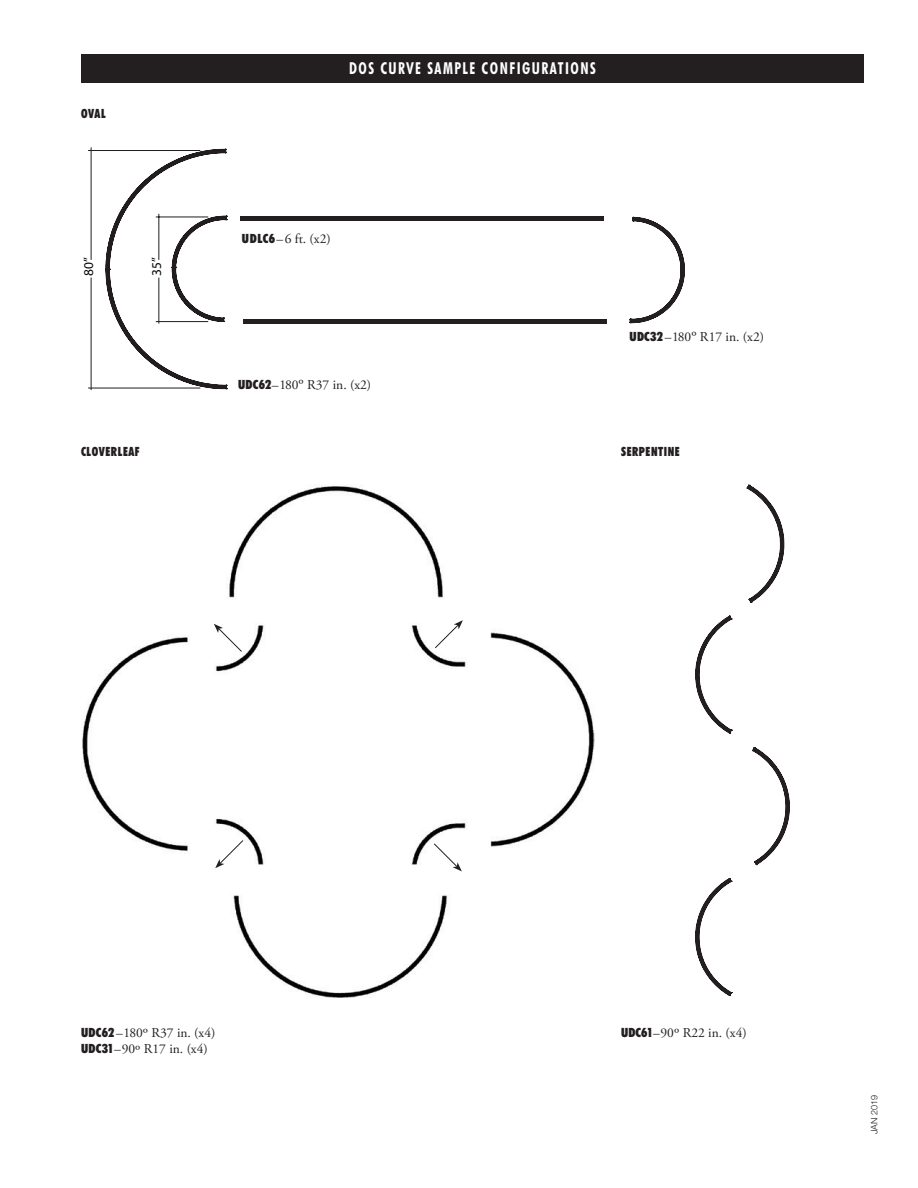
<style>
.page{position:relative;width:918px;height:1188px;background:#fff}
.page>*{position:absolute;margin:0;border:0;box-sizing:border-box;transform-origin:0 0}
.t1{font:700 condensed 16.5px "Futura BT";letter-spacing:.1em;color:#fff;scale:.9 1}
.t2{font:13.5px "Adobe Garamond Pro";color:#231f20}
.t3{font:13.5px "Myriad Pro";color:#040503}
.t4{font:900 condensed 12.75px "Futura BT";letter-spacing:.05em;color:#231f20;scale:.9 1}
.t5{font:300 9px "Helvetica Neue";color:#231f20}
.s1{font-family:"Futura BT";font-weight:900;font-stretch:condensed;font-size:12.75px}
</style>
<div class="page">
<div style="left:81px;top:54px;width:783px;height:29px;background:#231f20"></div>
<img style="left:82px;top:486px;width:512px;height:511px">
<svg style="left:214px;top:624px;width:29px;height:29px"></svg>
<svg style="left:433px;top:843px;width:29px;height:28px"></svg>
<svg style="left:215px;top:839px;width:29px;height:29px"></svg>
<svg style="left:434px;top:620px;width:29px;height:29px"></svg>
<svg style="left:240px;top:216px;width:444px;height:108px"></svg>
<svg style="left:105px;top:148px;width:122px;height:242px"></svg>
<hr style="left:88px;top:388px;width:112px;height:1px;background:#211d1e">
<hr style="left:88px;top:150px;width:112px;height:1px;background:#211d1e">
<hr style="left:91px;top:147px;width:1px;height:113px;background:#211d1e">
<hr style="left:91px;top:278px;width:1px;height:112px;background:#211d1e">
<svg style="left:695px;top:485px;width:95px;height:511px"></svg>
<p class="t4" style="left:81px;top:106px;width:29px">OVAL</p>
<p class="t3" style="left:80px;top:276px;width:20px;rotate:-90deg">80”</p>
<p class="t3" style="left:148px;top:276px;width:20px;rotate:-90deg">35”</p>
<p class="t1" style="left:349px;top:58px;width:276px">DOS CURVE SAMPLE CONFIGURATIONS</p>
<p class="t2" style="left:242px;top:230px;width:90px"><span class="s1">UDLC6</span>–6 ft. (x2)</p>
<p class="t2" style="left:238px;top:377px;width:135px"><span class="s1">UDC62</span>–180º R37 in. (x2)</p>
<p class="t2" style="left:630px;top:328px;width:136px"><span class="s1">UDC32</span>–180º R17 in. (x2)</p>
<p class="t4" style="left:81px;top:443px;width:67px">CLOVERLEAF</p>
<p class="t4" style="left:621px;top:443px;width:67px">SERPENTINE</p>
<p class="t2" style="left:81px;top:1025px;width:136px"><span class="s1">UDC62</span>–180º R37 in. (x4)</p>
<p class="t2" style="left:81px;top:1041px;width:128px"><span class="s1">UDC31</span>–90º R17 in. (x4)</p>
<p class="t2" style="left:621px;top:1025px;width:127px"><span class="s1">UDC61</span>–90º R22 in. (x4)</p>
<p class="t5" style="left:867px;top:1134px;width:41px;rotate:-90deg">JAN 2019</p>
</div>
